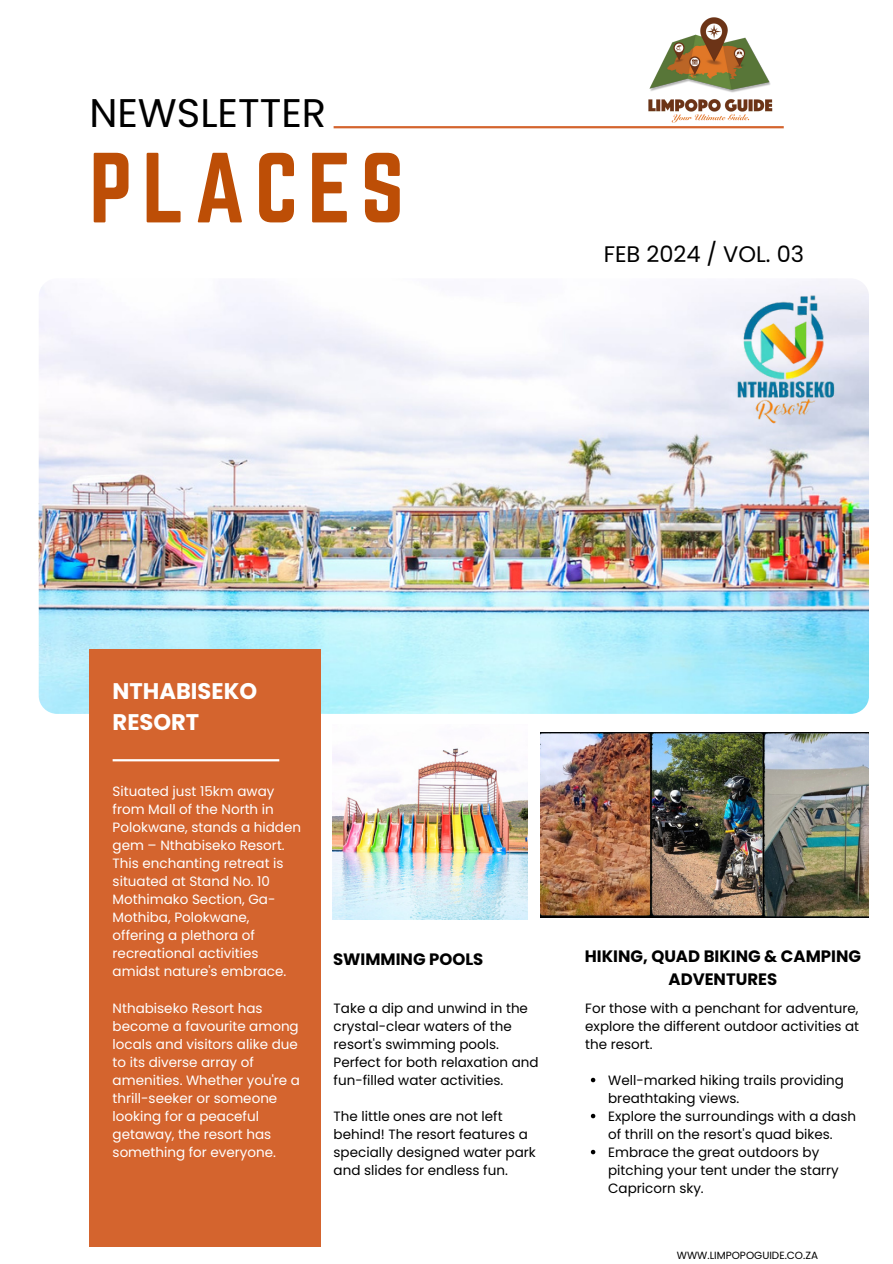
<style>
.page{position:relative;width:893px;height:1264px;background:#fff}
.page>*{position:absolute;margin:0;border:0;box-sizing:border-box;transform-origin:0 0}
.t1{font:87px "Norwester";letter-spacing:.11em;color:#bd4e06}
.t2{font:39.9px "Poppins";color:#000}
.t3{font:700 22.65px/31.5px "Poppins";color:#fff}
.t4{font:22.5px "Poppins";color:#000}
.t5{font:700 16.5px/23px "Poppins";color:#000;text-align:center}
.t6{font:13.5px/18px "Poppins";color:#000}
.t7{font:13.5px/18px "Poppins";color:#fff}
.t8{font:10.5px "Poppins";color:#000}
</style>
<div class="page">
<hr style="left:333px;top:126px;width:450px;height:2px;background:#d4642e">
<img style="left:39px;top:278px;width:829px;height:436px;border-radius:18px">
<div style="left:89px;top:649px;width:231px;height:597px;background:#d4642e"></div>
<hr style="left:113px;top:759px;width:166px;height:2px;background:#fff">
<img style="left:333px;top:748px;width:194px;height:171px">
<img style="left:618px;top:17px;width:166px;height:112px">
<img style="left:729px;top:291px;width:112px;height:144px">
<img style="left:540px;top:732px;width:328px;height:185px">
<svg style="left:590px;top:1077px;width:5px;height:5px"></svg>
<svg style="left:590px;top:1113px;width:5px;height:5px"></svg>
<svg style="left:590px;top:1149px;width:5px;height:5px"></svg>
<h2 class="t2" style="left:89px;top:85px;width:238px">NEWSLETTER</h2>
<p class="t1" style="left:89px;top:135px;width:316px">PLACES</p>
<p class="t4" style="left:603px;top:238px;width:202px">FEB 2024 / VOL. 03</p>
<h6 class="t3" style="left:113px;top:675px;width:146px">NTHABISEKO<br>RESORT</h6>
<p class="t7" style="left:113px;top:782px;width:190px">Situated just 15km away from Mall of the North in<br>Polokwane, stands a hidden gem – Nthabiseko Resort.<br>This enchanting retreat is situated at Stand No. 10<br>Mothimako Section, Ga-<br>Mothiba, Polokwane, offering a plethora of recreational activities amidst nature's embrace.</p>
<p class="t7" style="left:113px;top:998px;width:189px">Nthabiseko Resort has become a favourite among locals and visitors alike due to its diverse array of amenities. Whether you're a thrill-seeker or someone looking for a peaceful getaway, the resort has something for everyone.</p>
<p class="t5" style="left:333px;top:947px;width:152px">SWIMMING POOLS</p>
<p class="t6" style="left:333px;top:998px;width:206px">Take a dip and unwind in the crystal-clear waters of the resort's swimming pools.<br>Perfect for both relaxation and fun-filled water activities.</p>
<h5 class="t6" style="left:333px;top:1106px;width:204px">The little ones are not left behind! The resort features a specially designed water park and slides for endless fun.</h5>
<h6 class="t5" style="left:584px;top:945px;width:278px">HIKING, QUAD BIKING &amp; CAMPING<br>ADVENTURES</h6>
<h5 class="t6" style="left:585px;top:998px;width:275px;text-align:justify">For those with a penchant for adventure, explore the different outdoor activities at the resort.</h5>
<h6 class="t6" style="left:608px;top:1070px;width:237px">Well-marked hiking trails providing breathtaking views.</h6>
<h6 class="t6" style="left:608px;top:1106px;width:249px">Explore the surroundings with a dash of thrill on the resort's quad bikes.</h6>
<h6 class="t6" style="left:608px;top:1142px;width:232px">Embrace the great outdoors by pitching your tent under the starry<br>Capricorn sky.</h6>
<p class="t8" style="left:677px;top:1248px;width:143px">WWW.LIMPOPOGUIDE.CO.ZA</p>
</div>
